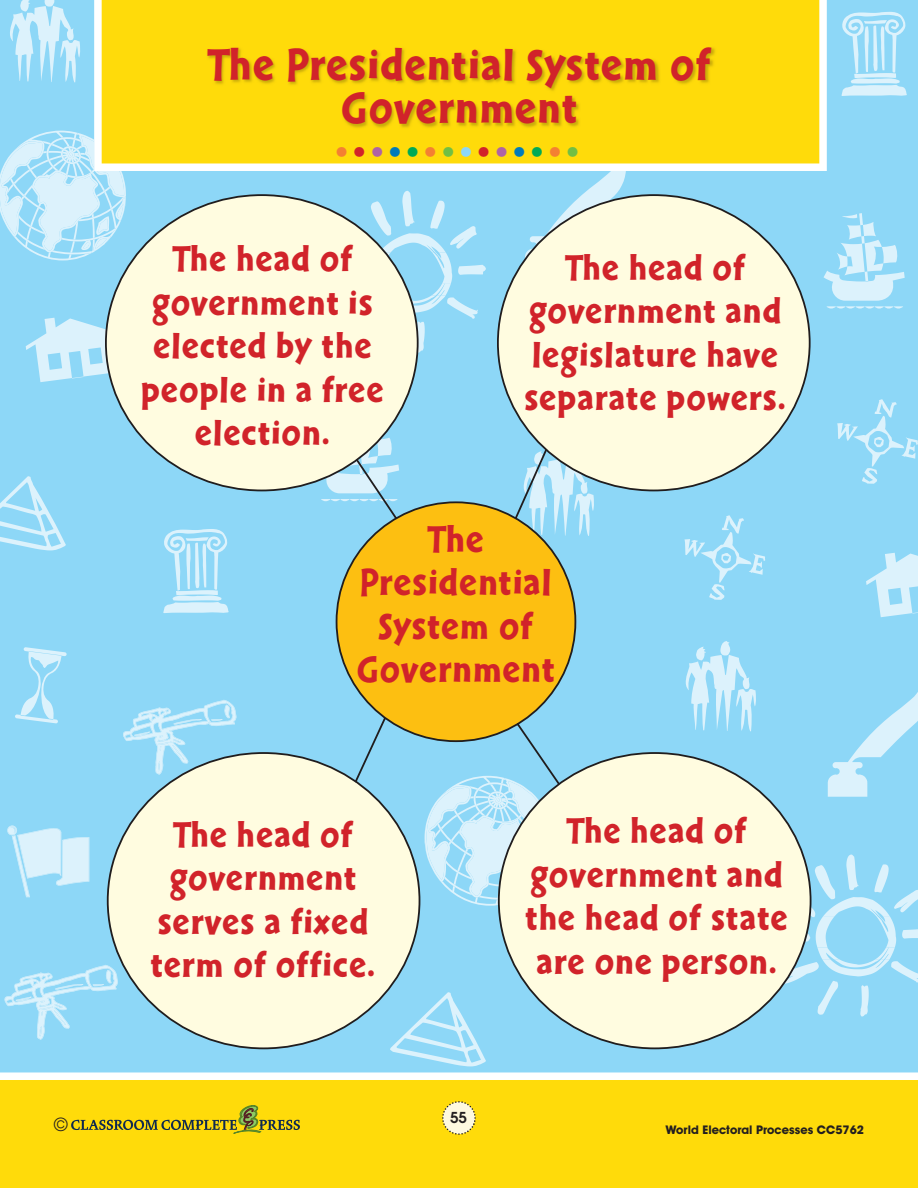
<style>
.page{position:relative;width:918px;height:1188px;background:#fff}
.page>*{position:absolute;margin:0;border:0;box-sizing:border-box;transform-origin:0 0}
.t1{font:46.5px/43.5px "Cal Sans Heavy KA";letter-spacing:.035em;color:#d1232a;text-align:center;scale:.9 1}
.t2{font:700 42px "Futura";color:#f48032}
.t3{font:39px/43.5px "Cal Sans Heavy KA";letter-spacing:.035em;color:#d1232a;text-align:center;scale:.9 1}
.t4{font:37.5px/43.5px "Cal Sans Heavy KA";letter-spacing:.035em;color:#d1232a;text-align:center;scale:.9 1}
.t5{font:18px "Avant Garde";color:#231f20}
.t6{font:600 15px "Avant Garde";color:#231f20}
.t7{font:700 12px "Avant Garde IT Cby BT";color:#231f20}
.s1{color:#d1232a}
.s2{color:#af63a5}
.s3{color:#007bba}
.s4{color:#00aa56}
.s5{color:#71bf44}
.s6{color:#8dd7f7}
</style>
<div class="page">
<div style="left:0;top:1080px;width:918px;height:108px;background:#ffdb0a"></div>
<svg style="left:442px;top:1101px;width:34px;height:34px"></svg>
<svg style="left:71px;top:1105px;width:229px;height:28px"></svg>
<div style="left:0;top:0;width:918px;height:1073px;background:#8dd7f7"></div>
<svg style="left:0;top:476px;width:66px;height:74px;background:#a1def8"></svg>
<svg style="left:26px;top:318px;width:86px;height:64px;background:#b9e4f7"></svg>
<svg style="left:841px;top:12px;width:66px;height:84px;background:#ade2f8"></svg>
<svg style="left:7px;top:0;width:74px;height:82px;background:#aee2f9"></svg>
<svg style="left:7px;top:825px;width:82px;height:72px;background:#b8e5f9"></svg>
<svg style="left:837px;top:399px;width:81px;height:85px;background:#99dbf7"></svg>
<svg style="left:824px;top:213px;width:81px;height:96px;background:#abe1f8"></svg>
<svg style="left:15px;top:647px;width:52px;height:76px;background:#a2def8"></svg>
<svg style="left:4px;top:965px;width:114px;height:75px;background:#9edcf7"></svg>
<svg style="left:0;top:131px;width:126px;height:129px;background:#b5e4f9"></svg>
<svg style="left:866px;top:553px;width:52px;height:64px;background:#bae6f9"></svg>
<svg style="left:828px;top:676px;width:90px;height:121px;background:#a1ddf8"></svg>
<svg style="left:777px;top:855px;width:141px;height:162px;background:#9ddcf7"></svg>
<svg style="left:390px;top:992px;width:96px;height:74px;background:#9eddf8"></svg>
<svg style="left:333px;top:191px;width:153px;height:162px;background:#9adaf6"></svg>
<svg style="left:683px;top:641px;width:74px;height:90px;background:#abe1f8"></svg>
<svg style="left:163px;top:529px;width:66px;height:84px;background:#ade2f8"></svg>
<svg style="left:318px;top:414px;width:81px;height:87px"></svg>
<svg style="left:525px;top:171px;width:101px;height:88px;background:#9fdaf3"></svg>
<svg style="left:123px;top:700px;width:113px;height:75px;background:#9fdcf6"></svg>
<svg style="left:684px;top:515px;width:82px;height:85px;background:#99dbf7"></svg>
<svg style="left:424px;top:787px;width:129px;height:119px;background:#b6e3f6"></svg>
<svg style="left:521px;top:445px;width:74px;height:91px"></svg>
<svg style="left:94px;top:0;width:733px;height:171px;background:#fede21"></svg>
<img style="left:207px;top:46px;width:510px;height:84px">
<div style="left:106px;top:195px;width:312px;height:295px;background:#fffce0;border-radius:50%"></div>
<div style="left:498px;top:195px;width:312px;height:295px;background:#fffce0;border-radius:50%"></div>
<div style="left:499px;top:753px;width:312px;height:295px;background:#fffce0;border-radius:50%"></div>
<div style="left:108px;top:753px;width:312px;height:295px;background:#fffce0;border-radius:50%"></div>
<svg style="left:335px;top:447px;width:242px;height:340px;background:#cbc776"></svg>
<p class="t1" style="left:207px;top:49px;width:561px">THE PRESIDENTIAL SYSTEM OF<br>GOVERNMENT</p>
<p class="t2" style="left:334px;top:121px;width:247px">.<span class="s1">.</span><span class="s2">.</span><span class="s3">.</span><span class="s4">.</span>.<span class="s5">.</span><span class="s6">.</span><span class="s1">.</span><span class="s2">.</span><span class="s3">.</span><span class="s4">.</span>.<span class="s5">.</span></p>
<p class="t4" style="left:141px;top:243px;width:271px">THE HEAD OF<br>GOVERNMENT IS<br>ELECTED BY THE<br>PEOPLE IN A FREE<br>ELECTION.</p>
<p class="t4" style="left:524px;top:251px;width:292px">THE HEAD OF<br>GOVERNMENT AND<br>LEGISLATURE HAVE<br>SEPARATE POWERS.</p>
<p class="t3" style="left:357px;top:523px;width:221px">THE<br>PRESIDENTIAL<br>SYSTEM OF<br>GOVERNMENT</p>
<p class="t4" style="left:151px;top:818px;width:251px">THE HEAD OF<br>GOVERNMENT<br>SERVES A FIXED<br>TERM OF OFFICE.</p>
<p class="t4" style="left:526px;top:815px;width:293px">THE HEAD OF<br>GOVERNMENT AND<br>THE HEAD OF STATE<br>ARE ONE PERSON.</p>
<p class="t6" style="left:450px;top:1112px;width:18px">55</p>
<p class="t5" style="left:54px;top:1118px;width:15px">©</p>
<p class="t7" style="left:666px;top:1125px;width:200px">World Electoral Processes CC5762</p>
</div>
